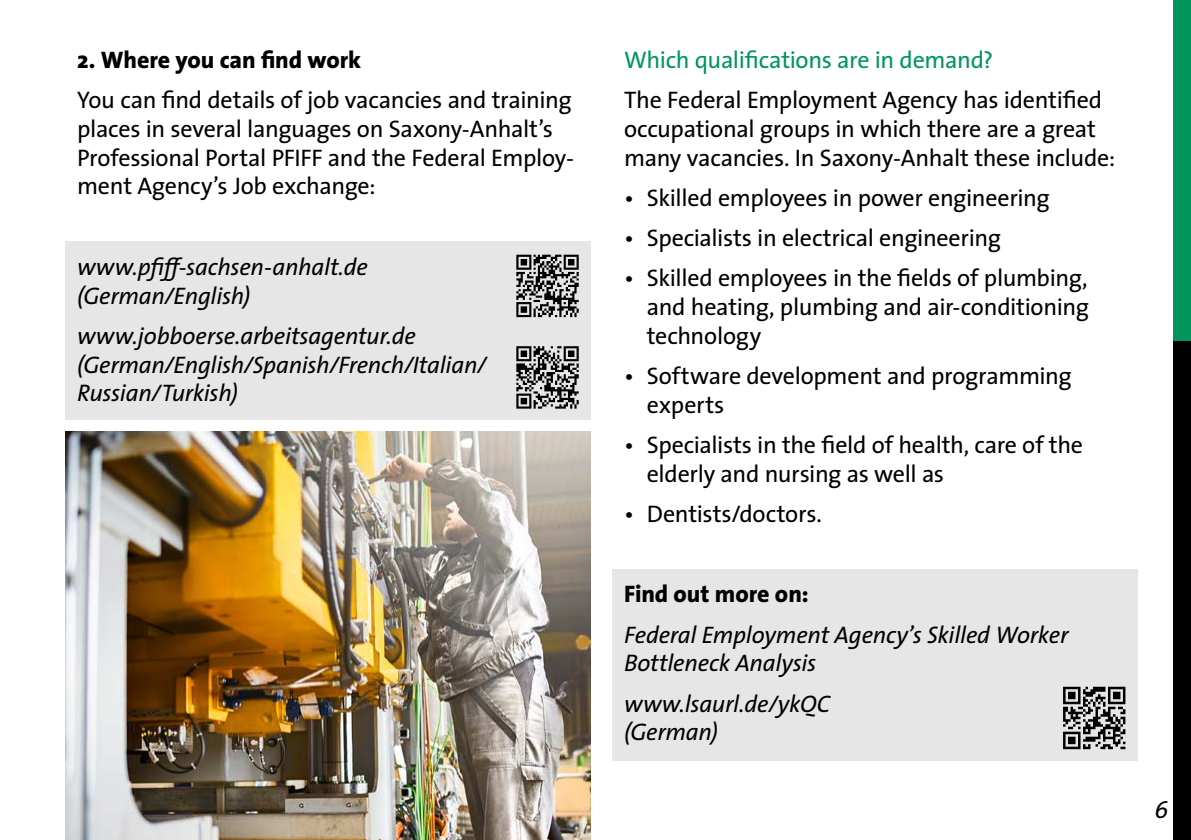
<style>
.page{position:relative;width:1191px;height:840px;background:#fff}
.page>*{position:absolute;margin:0;border:0;box-sizing:border-box;transform-origin:0 0}
.t1{font:24px/28.8px "The Sans";letter-spacing:-.015em;color:#000}
.Hyperlinks{font:italic 24px/28.8px "The Sans";letter-spacing:-.01em;color:#000}
.t2{font:800 24px "The Sans";letter-spacing:-.005em;color:#000}
.t3{font:24px "The Sans";letter-spacing:-.02em;color:#00965e}
</style>
<div class="page">
<div style="left:65px;top:241px;width:525px;height:179px;background:#e6e6e6"></div>
<div style="left:612px;top:568px;width:525px;height:192px;background:#e6e6e6"></div>
<div style="left:1174px;top:0;width:17px;height:341px;background:#00965e"></div>
<div style="left:1174px;top:341px;width:17px;height:498px;background:#000"></div>
<img style="left:65px;top:431px;width:525px;height:408px">
<svg style="left:516px;top:254px;width:63px;height:63px"></svg>
<svg style="left:516px;top:346px;width:63px;height:62px"></svg>
<svg style="left:1063px;top:686px;width:62px;height:62px"></svg>
<h3 class="t2" style="left:77px;top:39px;width:285px">2. Where you can find work</h3>
<p class="t1" style="left:77px;top:85px;width:498px">You can find details of job vacancies and training places in several languages on Saxony-Anhalt’s Professional Portal PFIFF and the Federal Employ&shy;ment Agency’s Job exchange:</p>
<p class="Hyperlinks" style="left:77px;top:251px;width:292px">www.pfiff-sachsen-anhalt.de (German/English)</p>
<p class="Hyperlinks" style="left:77px;top:320px;width:411px">www.jobboerse.arbeitsagentur.de (German/English/Spanish/French/Italian/<br>Russian/Turkish)</p>
<h4 class="t3" style="left:624px;top:40px;width:371px">Which qualifications are in demand?</h4>
<p class="t1" style="left:624px;top:85px;width:493px">The Federal Employment Agency has identified occupational groups in which there are a great many vacancies. In Saxony-Anhalt these include:</p>
<p class="t1" style="left:624px;top:182px;width:427px">• Skilled employees in power engineering</p>
<p class="t1" style="left:624px;top:222px;width:378px">• Specialists in electrical engineering</p>
<p class="t1" style="left:647px;top:263px;width:444px;text-align:justify;text-indent:-23px">• Skilled employees in the fields of plumbing, and heating, plumbing and air-conditioning technology</p>
<p class="t1" style="left:647px;top:360px;width:427px;text-indent:-23px">• Software development and programming experts</p>
<p class="t1" style="left:647px;top:429px;width:438px;text-indent:-23px">• Specialists in the field of health, care of the elderly and nursing as well as</p>
<p class="t1" style="left:624px;top:498px;width:199px">• Dentists/doctors.</p>
<h3 class="t2" style="left:624px;top:573px;width:186px">Find out more on:</h3>
<p class="Hyperlinks" style="left:624px;top:619px;width:446px">Federal Employment Agency’s Skilled Worker<br>Bottleneck Analysis</p>
<p class="Hyperlinks" style="left:624px;top:687px;width:208px">www.lsaurl.de/ykQC (German)</p>
<p class="Hyperlinks" style="left:1154px;top:793px;width:15px">6</p>
</div>
